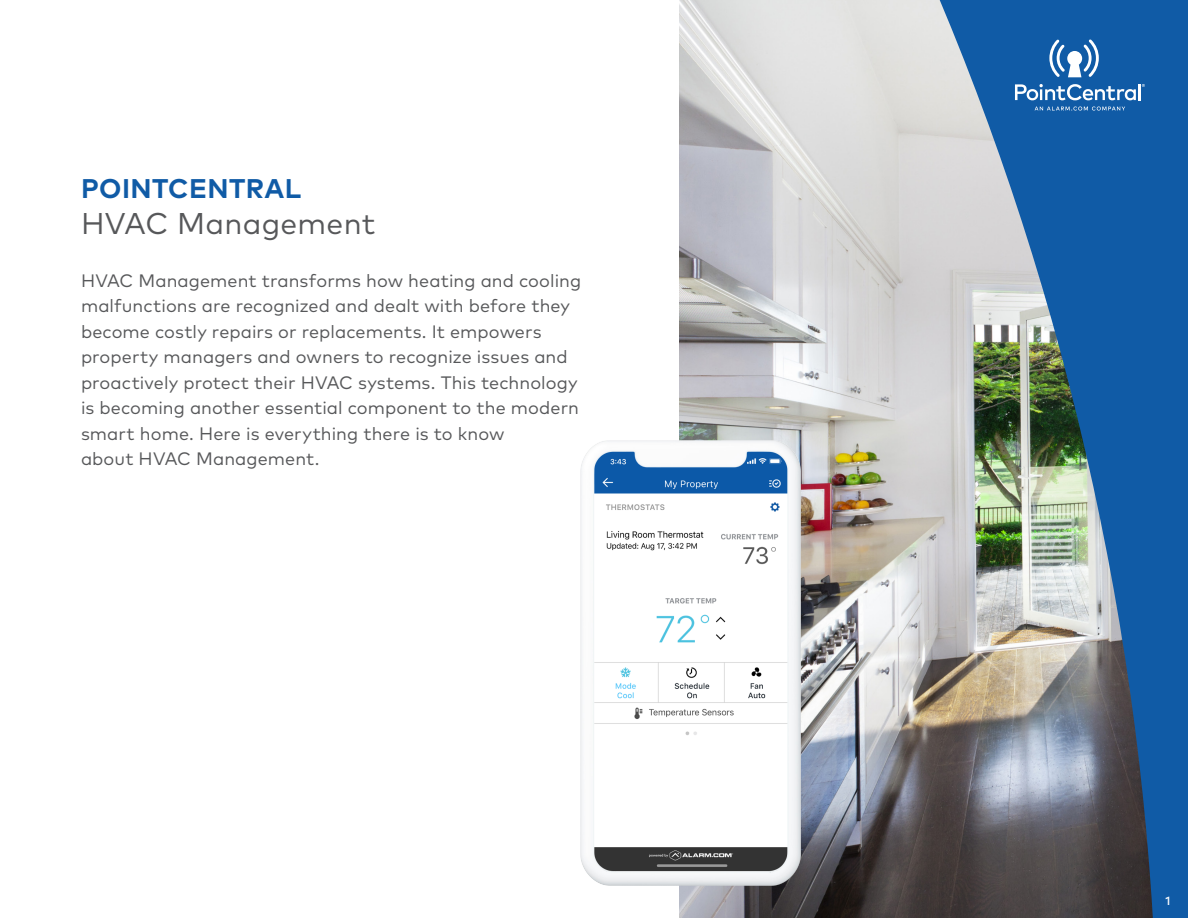
<style>
.page{position:relative;width:1188px;height:918px;background:#fff}
.page>*{position:absolute;margin:0;border:0;box-sizing:border-box;transform-origin:0 0}
.t1{font:30px "Mark Pro";letter-spacing:.01em;color:#57585a}
.t2{font:700 27px "Mark Pro";letter-spacing:.015em;color:#105ba6}
.t3{font:18px/25.5px "Mark Pro";letter-spacing:.005em;color:#57585a}
.t4{font:500 12px "Mark Pro";color:#fff}
</style>
<div class="page">
<img style="left:679px;top:0;width:509px;height:918px">
<svg style="left:1035px;top:107px;width:90px;height:4px"></svg>
<svg style="left:1015px;top:84px;width:130px;height:16px"></svg>
<svg style="left:1049px;top:40px;width:50px;height:37px"></svg>
<img style="left:580px;top:440px;width:220px;height:446px">
<p class="t2" style="left:81px;top:168px;width:222px">POINTCENTRAL</p>
<p class="t1" style="left:81px;top:201px;width:296px">HVAC Management</p>
<p class="t3" style="left:81px;top:266px;width:502px">HVAC Management transforms how heating and cooling malfunctions are recognized and dealt with before they become costly repairs or replacements. It empowers property managers and owners to recognize issues and proactively protect their HVAC systems. This technology is becoming another essential component to the modern smart home. Here is everything there is to know<br>about HVAC Management.</p>
<p class="t4" style="left:1165px;top:891px;width:6px">1</p>
</div>
